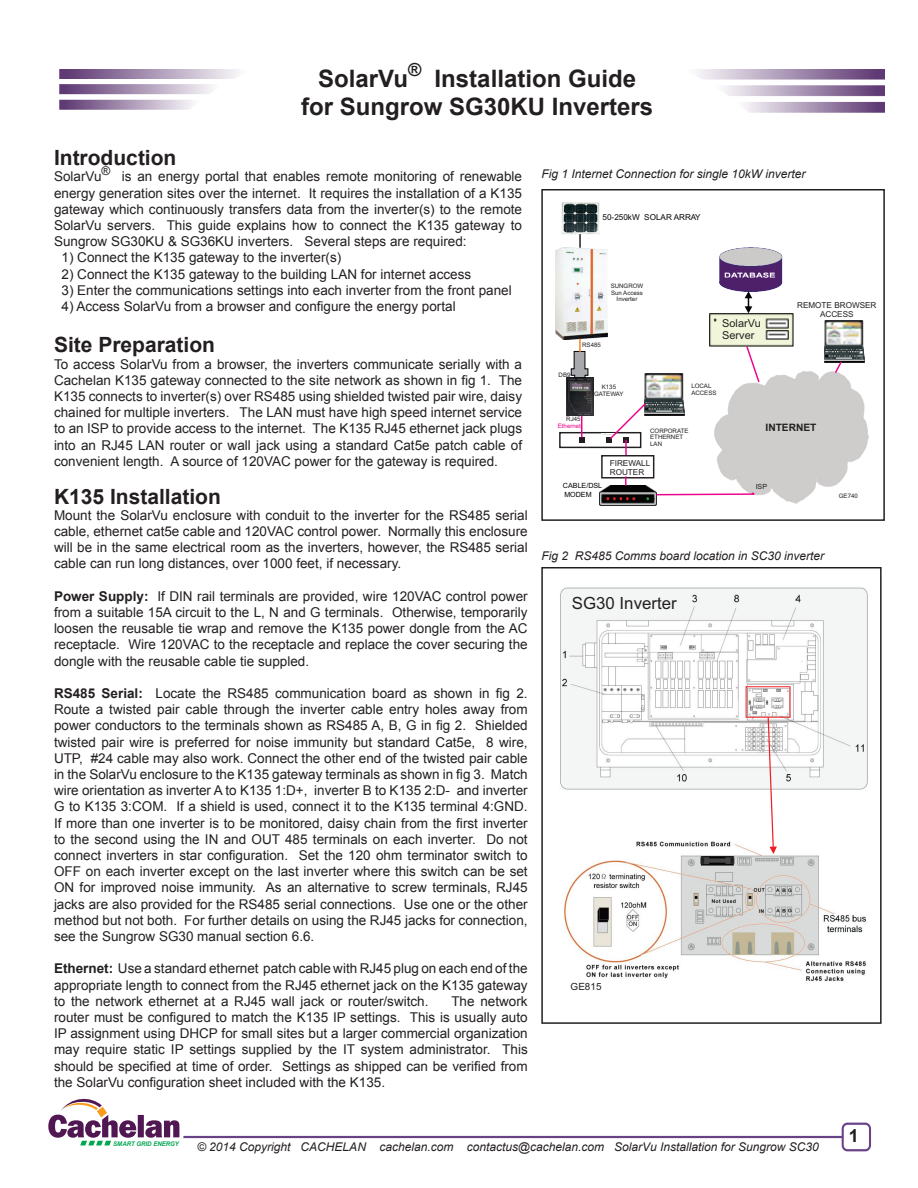
<style>
.page{position:relative;width:918px;height:1188px;background:#fff}
.page>*{position:absolute;margin:0;border:0;box-sizing:border-box;transform-origin:0 0}
.t1{font:700 24px "Arial";color:#231f20}
.t2{font:700 21px "Arial";color:#231f20}
.t3{font:700 18px "Arial";color:#231f20}
.t4{font:16.8px "Arial";color:#231f20}
.t5{font:13.5px/16.2px "Arial";color:#231f20;text-align:justify}
.t6{font:italic 12px "Arial";color:#231f20}
.t7{font:10.95px/12.1px "Arial";color:#231f20}
.t8{font:700 10.2px "Arial";color:#231f20}
.t9{font:9.9px "Arial";color:#231f20}
.t10{font:8.1px/9.1px "Arial";color:#231f20}
.t11{font:8.1px "Arial";color:#090506}
.t12{font:7.2px/9px "Arial";color:#090506}
.t13{font:7.2px "Arial";color:#231f20}
.t14{font:italic 700 6.45px "Arial";color:#00a650;scale:.95 1}
.t15{font:6.15px/6.9px "Arial";color:#231f20;text-align:center}
.t16{font:6.15px "Arial";color:#ed028c}
.s1{font-weight:700}
</style>
<div class="page">
<svg style="left:842px;top:1123px;width:29px;height:28px"></svg>
<hr style="left:183px;top:1136px;width:660px;height:2px;background:#684287">
<svg style="left:48px;top:1098px;width:131px;height:48px"></svg>
<img style="left:59px;top:69px;width:180px;height:41px">
<img style="left:697px;top:70px;width:187px;height:42px">
<img style="left:600px;top:485px;width:56px;height:20px">
<img style="left:562px;top:202px;width:37px;height:33px">
<img style="left:567px;top:378px;width:26px;height:38px">
<div style="left:559px;top:432px;width:82px;height:16px;border:1px solid #231f20"></div>
<svg style="left:579px;top:416px;width:6px;height:27px"></svg>
<hr style="left:625px;top:440px;width:2px;height:29px;background:#ed028c">
<div style="left:602px;top:456px;width:52px;height:22px;background:#fff"></div>
<div style="left:601px;top:455px;width:53px;height:24px;border:1px solid #231f20"></div>
<svg style="left:625px;top:476px;width:2px;height:10px"></svg>
<img style="left:644px;top:373px;width:41px;height:43px">
<svg style="left:602px;top:402px;width:45px;height:41px"></svg>
<img style="left:824px;top:320px;width:41px;height:43px">
<img style="left:714px;top:371px;width:155px;height:132px">
<img style="left:710px;top:314px;width:84px;height:33px">
<img style="left:719px;top:247px;width:64px;height:44px">
<svg style="left:745px;top:291px;width:7px;height:22px"></svg>
<svg style="left:833px;top:360px;width:10px;height:15px"></svg>
<svg style="left:745px;top:345px;width:16px;height:39px"></svg>
<svg style="left:579px;top:234px;width:2px;height:13px"></svg>
<svg style="left:655px;top:491px;width:104px;height:5px"></svg>
<img style="left:555px;top:247px;width:53px;height:92px">
<svg style="left:571px;top:339px;width:17px;height:39px"></svg>
<div style="left:541px;top:189px;width:344px;height:332px;border:2px solid #231f20"></div>
<img style="left:563px;top:841px;width:304px;height:140px">
<img style="left:560px;top:587px;width:308px;height:203px">
<div style="left:746px;top:686px;width:44px;height:32px;border:1px solid #ee1d23"></div>
<svg style="left:768px;top:717px;width:9px;height:137px"></svg>
<div style="left:541px;top:567px;width:341px;height:457px;border:2px solid #231f20"></div>
<p class="t1" style="left:318px;top:62px;width:319px">SolarVu<sup>®</sup> Installation Guide</p>
<p class="t1" style="left:301px;top:91px;width:354px">for Sungrow SG30KU Inverters</p>
<p class="t2" style="left:54px;top:144px;width:124px">Introduction</p>
<p class="t5" style="left:54px;top:169px;width:470px">SolarVu<sup>®</sup> is an energy portal that enables remote monitoring of renewable energy generation sites over the internet. It requires the installation of a K135 gateway which continuously transfers data from the inverter(s) to the remote SolarVu servers. This guide explains how to connect the K135 gateway to Sungrow SG30KU &amp; SG36KU inverters. Several steps are required:</p>
<p class="t5" style="left:62px;top:250px;width:281px">1) Connect the K135 gateway to the inverter(s)</p>
<p class="t5" style="left:62px;top:266px;width:411px">2) Connect the K135 gateway to the building LAN for internet access</p>
<p class="t5" style="left:62px;top:282px;width:452px">3) Enter the communications settings into each inverter from the front panel</p>
<p class="t5" style="left:62px;top:298px;width:396px">4) Access SolarVu from a browser and configure the energy portal</p>
<p class="t2" style="left:54px;top:331px;width:163px">Site Preparation</p>
<p class="t5" style="left:54px;top:356px;width:470px">To access SolarVu from a browser, the inverters communicate serially with a Cachelan K135 gateway connected to the site network as shown in fig 1. The K135 connects to inverter(s) over RS485 using shielded twisted pair wire, daisy chained for multiple inverters. The LAN must have high speed internet service to an ISP to provide access to the internet. The K135 RJ45 ethernet jack plugs into an RJ45 LAN router or wall jack using a standard Cat5e patch cable of convenient length. A source of 120VAC power for the gateway is required.</p>
<p class="t2" style="left:54px;top:482px;width:168px">K135 Installation</p>
<p class="t5" style="left:54px;top:507px;width:475px">Mount the SolarVu enclosure with conduit to the inverter for the RS485 serial cable, ethernet cat5e cable and 120VAC control power. Normally this enclosure will be in the same electrical room as the inverters, however, the RS485 serial cable can run long distances, over 1000 feet, if necessary.</p>
<p class="t5" style="left:54px;top:588px;width:475px"><span class="s1">Power Supply:</span> If DIN rail terminals are provided, wire 120VAC control power from a suitable 15A circuit to the L, N and G terminals. Otherwise, temporarily loosen the reusable tie wrap and remove the K135 power dongle from the AC receptacle. Wire 120VAC to the receptacle and replace the cover securing the dongle with the reusable cable tie suppled.</p>
<p class="t5" style="left:54px;top:685px;width:475px"><span class="s1">RS485 Serial:</span> Locate the RS485 communication board as shown in fig 2.<br>Route a twisted pair cable through the inverter cable entry holes away from power conductors to the terminals shown as RS485 A, B, G in fig 2. Shielded twisted pair wire is preferred for noise immunity but standard Cat5e, 8 wire, UTP, #24 cable may also work. Connect the other end of the twisted pair cable in the SolarVu enclosure to the K135 gateway terminals as shown in fig 3. Match wire orientation as inverter A to K135 1:D+, inverter B to K135 2:D- and inverter G to K135 3:COM. If a shield is used, connect it to the K135 terminal 4:GND.<br>If more than one inverter is to be monitored, daisy chain from the first inverter to the second using the IN and OUT 485 terminals on each inverter. Do not connect inverters in star configuration. Set the 120 ohm terminator switch to OFF on each inverter except on the last inverter where this switch can be set ON for improved noise immunity. As an alternative to screw terminals, RJ45 jacks are also provided for the RS485 serial connections. Use one or the other method but not both. For further details on using the RJ45 jacks for connection, see the Sungrow SG30 manual section 6.6.</p>
<p class="t5" style="left:54px;top:961px;width:475px"><span class="s1">Ethernet:</span> Use a standard ethernet patch cable with RJ45 plug on each end of the appropriate length to connect from the RJ45 ethernet jack on the K135 gateway to the network ethernet at a RJ45 wall jack or router/switch.</p>
<p class="t5" style="left:54px;top:993px;width:475px;text-indent:397px">The network router must be configured to match the K135 IP settings. This is usually auto IP assignment using DHCP for small sites but a larger commercial organization may require static IP settings supplied by the IT system administrator. This should be specified at time of order. Settings as shipped can be verified from the SolarVu configuration sheet included with the K135.</p>
<p class="t6" style="left:541px;top:166px;width:266px">Fig 1 Internet Connection for single 10kW inverter</p>
<p class="t11" style="left:603px;top:212px;width:100px">50-250kW SOLAR ARRAY</p>
<p class="t15" style="left:611px;top:282px;width:34px">SUNGROW<br>Sun Access<br>Inverter</p>
<p class="t15" style="left:582px;top:341px;width:20px">RS485</p>
<p class="t15" style="left:559px;top:371px;width:13px">DB9</p>
<p class="t15" style="left:566px;top:415px;width:16px">RJ45</p>
<p class="t15" style="left:594px;top:383px;width:31px">K135<br>GATEWAY</p>
<p class="t7" style="left:722px;top:317px;width:40px">SolarVu<br>Server</p>
<p class="t15" style="left:691px;top:383px;width:27px;text-align:left">LOCAL<br>ACCESS</p>
<p class="t10" style="left:797px;top:301px;width:81px;text-align:center">REMOTE BROWSER<br>ACCESS</p>
<p class="t16" style="left:558px;top:422px;width:25px">Ethernet</p>
<p class="t12" style="left:563px;top:481px;width:41px">CABLE/DSL<br>MODEM</p>
<p class="t15" style="left:650px;top:427px;width:40px;text-align:left">CORPORATE<br>ETHERNET<br>LAN</p>
<p class="t10" style="left:610px;top:459px;width:42px">FIREWALL<br>ROUTER</p>
<p class="t8" style="left:766px;top:421px;width:53px">INTERNET</p>
<p class="t13" style="left:756px;top:482px;width:13px">ISP</p>
<p class="t15" style="left:839px;top:492px;width:21px">GE740</p>
<p class="t6" style="left:541px;top:548px;width:284px">Fig 2 RS485 Comms board location in SC30 inverter</p>
<p class="t4" style="left:572px;top:592px;width:106px">SG30 Inverter</p>
<p class="t9" style="left:571px;top:980px;width:32px">GE815</p>
<p class="t14" style="left:113px;top:1140px;width:71px">SMART GRID ENERGY</p>
<p class="t6" style="left:197px;top:1139px;width:623px">© 2014 Copyright CACHELAN cachelan.com contactus@cachelan.com SolarVu Installation for Sungrow SC30</p>
<p class="t3" style="left:849px;top:1124px;width:12px">1</p>
</div>
